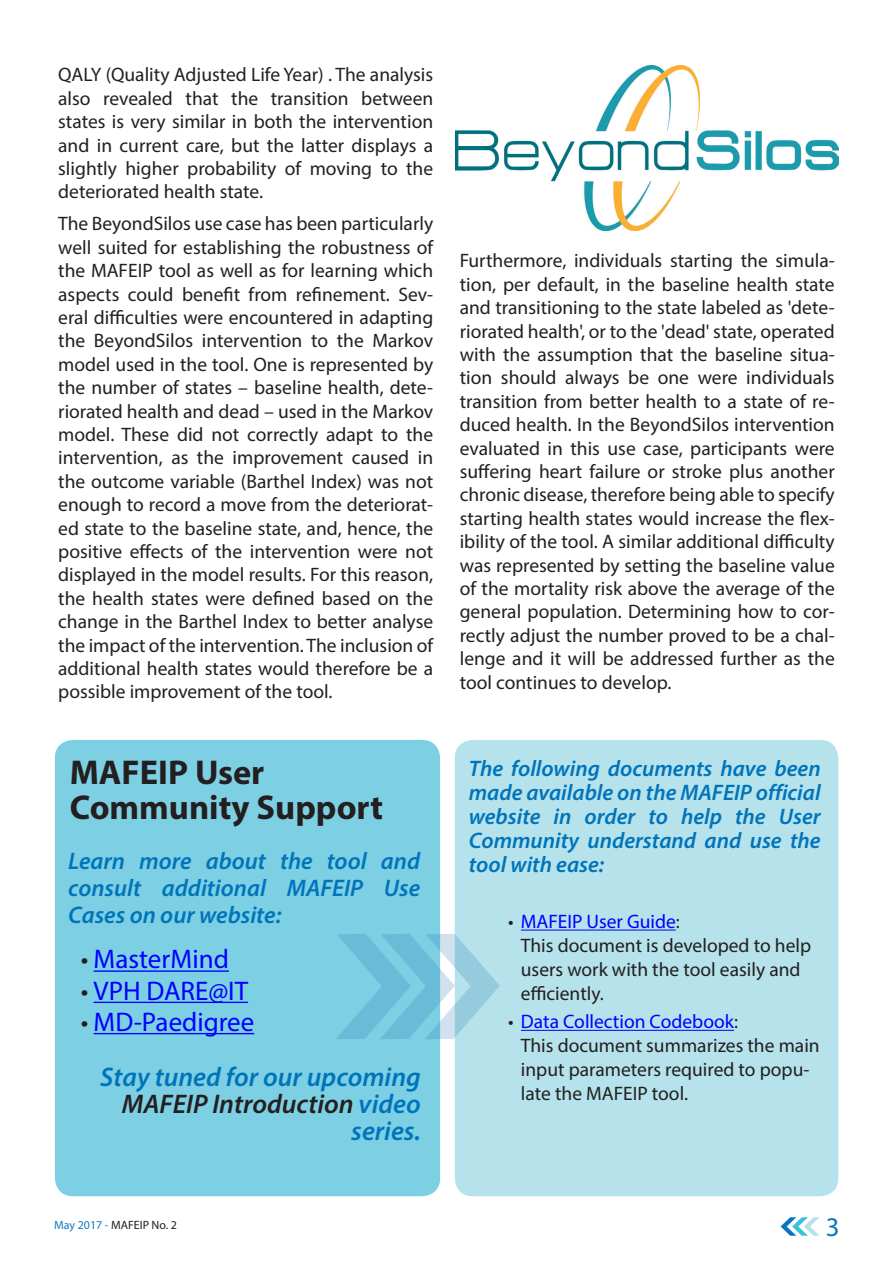
<style>
.page{position:relative;width:893px;height:1263px;background:#fff}
.page>*{position:absolute;margin:0;border:0;box-sizing:border-box;transform-origin:0 0}
.t1{font:700 34.5px/34.5px "Myriad Pro";color:#231f20}
.t2{font:italic 600 27px/27px "Myriad Pro";color:#0074bb;text-align:right}
.t3{font:27px "Myriad Pro";color:#00f}
.t4{font:27px "Myriad Pro";color:#0777bd}
.t5{font:italic 600 24px/27px "Myriad Pro";color:#0074bb;text-align:justify}
.t6{font:italic 600 22.5px/24px "Myriad Pro";color:#0074bb;text-align:justify}
.Absatzformat_1{font:19.5px/23.4px "Myriad Pro";color:#231f20;text-align:justify}
.t7{font:12px "Myriad Pro";color:#231f20}
.s1{color:#231f20}
.s2{color:#00f}
.s3{color:#107bc1}
</style>
<div class="page">
<svg style="left:780px;top:1217px;width:39px;height:19px"></svg>
<div style="left:55px;top:740px;width:385px;height:456px;background:#7dd0e3;border-radius:18px"></div>
<img style="left:456px;top:66px;width:383px;height:165px">
<div style="left:455px;top:740px;width:383px;height:456px;background:#b5e2eb;border-radius:18px"></div>
<svg style="left:336px;top:934px;width:164px;height:105px"></svg>
<hr style="left:521px;top:929px;width:155px;height:1px;background:#00f">
<hr style="left:521px;top:1030px;width:213px;height:1px;background:#00f">
<hr style="left:94px;top:970px;width:135px;height:2px;background:#00f">
<hr style="left:94px;top:1002px;width:154px;height:1px;background:#00f">
<hr style="left:94px;top:1033px;width:160px;height:1px;background:#00f">
<p class="Absatzformat_1" style="left:58px;top:63px;width:377px">QALY (Quality Adjusted Life Year) . The analysis also revealed that the transition between states is very similar in both the intervention and in current care, but the latter displays a slightly higher probability of moving to the deteriorated health state.</p>
<p class="Absatzformat_1" style="left:58px;top:212px;width:377px">The BeyondSilos use case has been particularly well suited for establishing the robustness of the MAFEIP tool as well as for learning which aspects could benefit from refinement. Sev&shy;eral difficulties were encountered in adapting the BeyondSilos intervention to the Markov model used in the tool. One is represented by the number of states – baseline health, dete&shy;riorated health and dead – used in the Markov model. These did not correctly adapt to the intervention, as the improvement caused in the outcome variable (Barthel Index) was not enough to record a move from the deteriorat&shy;ed state to the baseline state, and, hence, the positive effects of the intervention were not displayed in the model results. For this reason, the health states were defined based on the change in the Barthel Index to better analyse the impact of the intervention. The inclusion of additional health states would therefore be a possible improvement of the tool.</p>
<p class="t1" style="left:70px;top:754px;width:315px">MAFEIP User<br>Community Support</p>
<p class="t5" style="left:68px;top:846px;width:353px">Learn more about the tool and consult additional MAFEIP Use Cases on our website:</p>
<p class="t3" style="left:81px;top:943px;width:150px"><span class="s1">•</span> MasterMind</p>
<p class="t3" style="left:81px;top:974px;width:169px"><span class="s1">•</span> VPH DARE@IT</p>
<p class="t3" style="left:81px;top:1005px;width:175px"><span class="s1">•</span> MD-Paedigree</p>
<p class="t2" style="left:100px;top:1063px;width:322px">Stay tuned for our upcoming<br><span class="s1">MAFEIP Introduction</span> video series.</p>
<p class="Absatzformat_1" style="left:460px;top:249px;width:376px">Furthermore, individuals starting the simula&shy;tion, per default, in the baseline health state and transitioning to the state labeled as 'dete&shy;riorated health', or to the 'dead' state, operated with the assumption that the baseline situa&shy;tion should always be one were individuals transition from better health to a state of re&shy;duced health. In the BeyondSilos intervention evaluated in this use case, participants were suffering heart failure or stroke plus another chronic disease, therefore being able to specify starting health states would increase the flex&shy;ibility of the tool. A similar additional difficulty was represented by setting the baseline value of the mortality risk above the average of the general population. Determining how to cor&shy;rectly adjust the number proved to be a chal&shy;lenge and it will be addressed further as the tool continues to develop.</p>
<p class="t6" style="left:469px;top:756px;width:353px">The following documents have been made available on the MAFEIP official website in order to help the User Community understand and use the tool with ease:</p>
<p class="Absatzformat_1" style="left:521px;top:909px;width:292px;line-height:24px;text-align:left;text-indent:-13px">• <span class="s2">MAFEIP User Guide</span>:<br>This document is developed to help users work with the tool easily and efficiently.</p>
<p class="Absatzformat_1" style="left:521px;top:1009px;width:300px;line-height:24px;text-align:left;text-indent:-13px">• <span class="s2">Data Collection Codebook</span>:<br>This document summarizes the main input parameters required to popu&shy;late the MAFEIP tool.</p>
<p class="t7" style="left:54px;top:1218px;width:124px"><span class="s3">May 2017 -</span> MAFEIP No. 2</p>
<h2 class="t4" style="left:826px;top:1210px;width:15px">3</h2>
</div>
